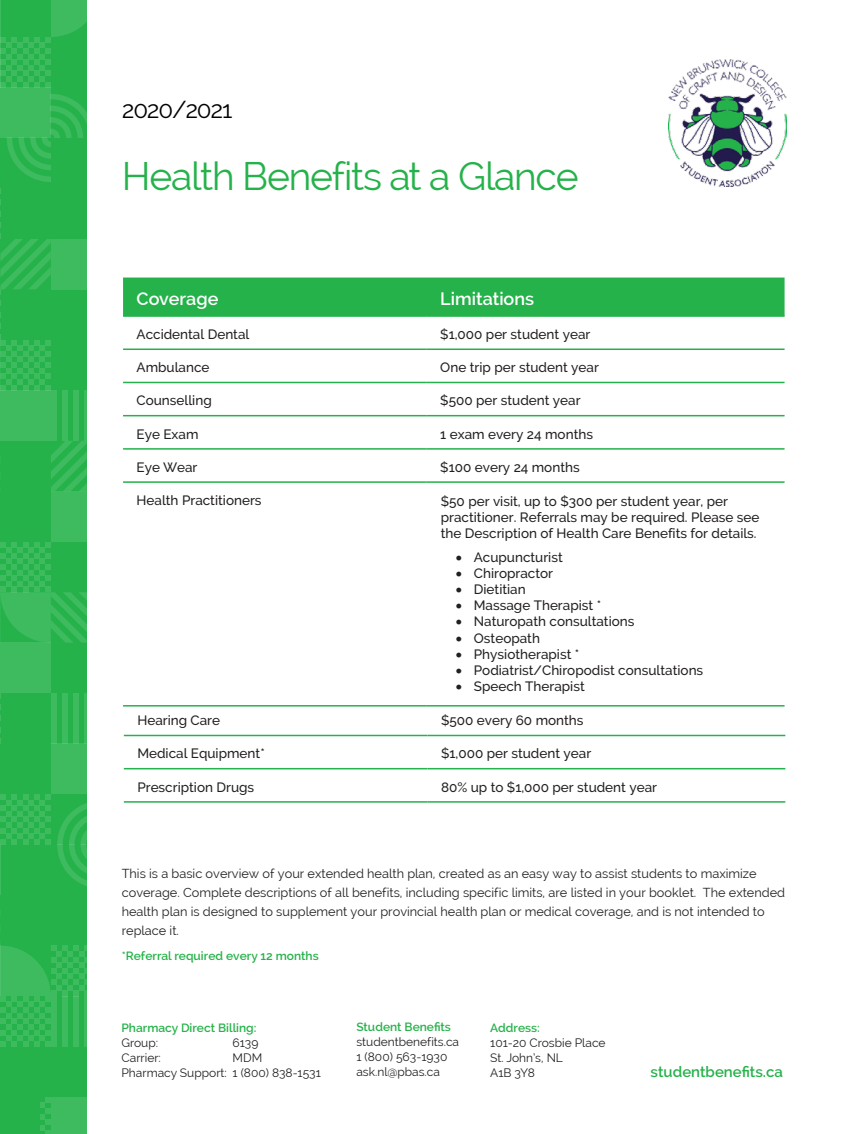
<style>
.page{position:relative;width:864px;height:1134px;background:#fff}
.page>*{position:absolute;margin:0;border:0;box-sizing:border-box;transform-origin:0 0}
.t1{font:39px "Raleway";letter-spacing:-.03em;color:#25b24a}
.t2{font:24px "Raleway";letter-spacing:-.05em;color:#000}
.t3{font:600 18px "Raleway";color:#fff}
.t4{font:600 15px "Raleway";color:#25b24a}
.t5{font:500 13.5px/16.2px "Raleway";color:#231f20}
.t6{font:12.75px/19.2px "Raleway";color:#231f20}
.t7{font:12px/15px "Raleway";color:#231f20}
.t8{font:600 12px "Raleway";color:#25b24a}
.s1{font-weight:600;color:#25b24a}
</style>
<div class="page">
<hr style="left:863px;top:0;width:1px;height:331px;background:#d1d2d4">
<div style="left:0;top:0;width:87px;height:1134px;background:#25b24a"></div>
<div style="left:0;top:87px;width:51px;height:51px;background:#3ebb5f"></div>
<div style="left:51px;top:239px;width:36px;height:50px;background:#3ebb5f"></div>
<hr style="left:0;top:845px;width:1px;height:50px;background:#fff">
<div style="left:51px;top:491px;width:36px;height:51px;background:#3ebb5f"></div>
<div style="left:0;top:390px;width:51px;height:51px;background:#3ebb5f"></div>
<div style="left:0;top:643px;width:51px;height:50px;background:#3ebb5f"></div>
<div style="left:51px;top:744px;width:36px;height:50px;background:#3ebb5f"></div>
<svg style="left:0;top:37px;width:51px;height:50px"></svg>
<svg style="left:0;top:693px;width:1px;height:17px"></svg>
<svg style="left:0;top:794px;width:51px;height:51px"></svg>
<svg style="left:51px;top:0;width:36px;height:37px"></svg>
<svg style="left:57px;top:803px;width:30px;height:83px"></svg>
<svg style="left:7px;top:94px;width:80px;height:88px"></svg>
<svg style="left:0;top:323px;width:51px;height:67px"></svg>
<hr style="left:0;top:0;width:1px;height:37px;background:#fff">
<hr style="left:84px;top:390px;width:3px;height:51px;background:#fff">
<div style="left:73px;top:390px;width:6px;height:51px;background:#3ebb5f"></div>
<div style="left:62px;top:390px;width:6px;height:51px;background:#3ebb5f"></div>
<div style="left:51px;top:390px;width:5px;height:51px;background:#3ebb5f"></div>
<hr style="left:84px;top:693px;width:3px;height:51px;background:#fff">
<div style="left:73px;top:693px;width:6px;height:51px;background:#3ebb5f"></div>
<div style="left:62px;top:693px;width:6px;height:51px;background:#3ebb5f"></div>
<div style="left:51px;top:693px;width:5px;height:51px;background:#3ebb5f"></div>
<svg style="left:0;top:222px;width:51px;height:73px"></svg>
<svg style="left:0;top:542px;width:87px;height:101px"></svg>
<svg style="left:0;top:945px;width:87px;height:189px"></svg>
<svg style="left:51px;top:441px;width:36px;height:50px"></svg>
<img style="left:669px;top:60px;width:118px;height:127px">
<div style="left:123px;top:278px;width:662px;height:37px;background:#25b24a"></div>
<hr style="left:123px;top:349px;width:304px;height:1px;background:#25b24a">
<hr style="left:427px;top:349px;width:358px;height:1px;background:#25b24a">
<hr style="left:123px;top:382px;width:304px;height:1px;background:#25b24a">
<hr style="left:427px;top:382px;width:358px;height:1px;background:#25b24a">
<hr style="left:123px;top:415px;width:304px;height:1px;background:#25b24a">
<hr style="left:427px;top:415px;width:358px;height:1px;background:#25b24a">
<hr style="left:123px;top:448px;width:304px;height:2px;background:#25b24a">
<hr style="left:427px;top:448px;width:358px;height:2px;background:#25b24a">
<hr style="left:123px;top:481px;width:304px;height:2px;background:#25b24a">
<hr style="left:427px;top:481px;width:358px;height:2px;background:#25b24a">
<hr style="left:123px;top:705px;width:304px;height:2px;background:#25b24a">
<hr style="left:427px;top:705px;width:358px;height:2px;background:#25b24a">
<hr style="left:124px;top:735px;width:304px;height:1px;background:#25b24a">
<hr style="left:428px;top:735px;width:357px;height:1px;background:#25b24a">
<hr style="left:124px;top:768px;width:304px;height:1px;background:#25b24a">
<hr style="left:428px;top:768px;width:357px;height:1px;background:#25b24a">
<hr style="left:124px;top:801px;width:304px;height:2px;background:#25b24a">
<hr style="left:428px;top:801px;width:357px;height:2px;background:#25b24a">
<hr style="left:123px;top:315px;width:304px;height:2px;background:#25b24a">
<hr style="left:427px;top:315px;width:358px;height:2px;background:#25b24a">
<div style="left:0;top:1054px;width:40px;height:80px;background:#25b24a"></div>
<p class="t2" style="left:122px;top:95px;width:112px">2020/2021</p>
<p class="t1" style="left:122px;top:154px;width:459px">Health Benefits at a Glance</p>
<p class="t3" style="left:137px;top:289px;width:83px">Coverage</p>
<p class="t3" style="left:440px;top:289px;width:95px">Limitations</p>
<p class="t5" style="left:137px;top:326px;width:114px">Accidental Dental</p>
<p class="t5" style="left:440px;top:326px;width:152px">$1,000 per student year</p>
<p class="t5" style="left:137px;top:359px;width:74px">Ambulance</p>
<p class="t5" style="left:440px;top:359px;width:160px">One trip per student year</p>
<p class="t5" style="left:137px;top:393px;width:77px">Counselling</p>
<p class="t5" style="left:440px;top:393px;width:142px">$500 per student year</p>
<p class="t5" style="left:137px;top:426px;width:63px">Eye Exam</p>
<p class="t5" style="left:440px;top:426px;width:154px">1 exam every 24 months</p>
<p class="t5" style="left:137px;top:459px;width:62px">Eye Wear</p>
<p class="t5" style="left:440px;top:459px;width:141px">$100 every 24 months</p>
<p class="t5" style="left:137px;top:492px;width:127px">Health Practitioners</p>
<p class="t5" style="left:441px;top:493px;width:320px">$50 per visit, up to $300 per student year, per practitioner. Referrals may be required. Please see the Description of Health Care Benefits for details.</p>
<p class="t5" style="left:456px;top:549px;width:108px">• Acupuncturist</p>
<p class="t5" style="left:456px;top:565px;width:99px">• Chiropractor</p>
<p class="t5" style="left:456px;top:581px;width:71px">• Dietitian</p>
<p class="t5" style="left:456px;top:597px;width:147px">• Massage Therapist *</p>
<p class="t5" style="left:456px;top:614px;width:180px">• Naturopath consultations</p>
<p class="t5" style="left:456px;top:630px;width:86px">• Osteopath</p>
<p class="t5" style="left:456px;top:646px;width:125px">• Physiotherapist *</p>
<p class="t5" style="left:456px;top:662px;width:249px">• Podiatrist/Chiropodist consultations</p>
<p class="t5" style="left:456px;top:678px;width:130px">• Speech Therapist</p>
<p class="t5" style="left:137px;top:712px;width:84px">Hearing Care</p>
<p class="t5" style="left:441px;top:712px;width:144px">$500 every 60 months</p>
<p class="t5" style="left:137px;top:746px;width:129px">Medical Equipment*</p>
<p class="t5" style="left:441px;top:746px;width:152px">$1,000 per student year</p>
<p class="t5" style="left:137px;top:779px;width:118px">Prescription Drugs</p>
<p class="t5" style="left:441px;top:779px;width:218px">80% up to $1,000 per student year</p>
<p class="t6" style="left:122px;top:864px;width:665px">This is a basic overview of your extended health plan, created as an easy way to assist students to maximize coverage. Complete descriptions of all benefits, including specific limits, are listed in your booklet. The extended health plan is designed to supplement your provincial health plan or medical coverage, and is not intended to replace it.</p>
<p class="t8" style="left:122px;top:949px;width:198px">*Referral required every 12 months</p>
<p class="t8" style="left:122px;top:1021px;width:136px">Pharmacy Direct Billing:</p>
<p class="t7" style="left:122px;top:1035px;width:38px">Group:</p>
<p class="t7" style="left:233px;top:1035px;width:27px">6139</p>
<p class="t7" style="left:122px;top:1050px;width:41px">Carrier:</p>
<p class="t7" style="left:233px;top:1050px;width:31px">MDM</p>
<p class="t7" style="left:122px;top:1065px;width:201px">Pharmacy Support: 1 (800) 838-1531</p>
<p class="t7" style="left:356px;top:1020px;width:104px"><span class="s1">Student Benefits </span>studentbenefits.ca<br>1 (800) 563-1930 ask.nl@pbas.ca</p>
<p class="t8" style="left:490px;top:1021px;width:51px">Address:</p>
<p class="t7" style="left:490px;top:1035px;width:117px">101-20 Crosbie Place</p>
<p class="t7" style="left:490px;top:1050px;width:74px">St. John’s, NL</p>
<p class="t7" style="left:490px;top:1065px;width:46px">A1B 3Y8</p>
<p class="t4" style="left:651px;top:1063px;width:134px">studentbenefits.ca</p>
</div>
